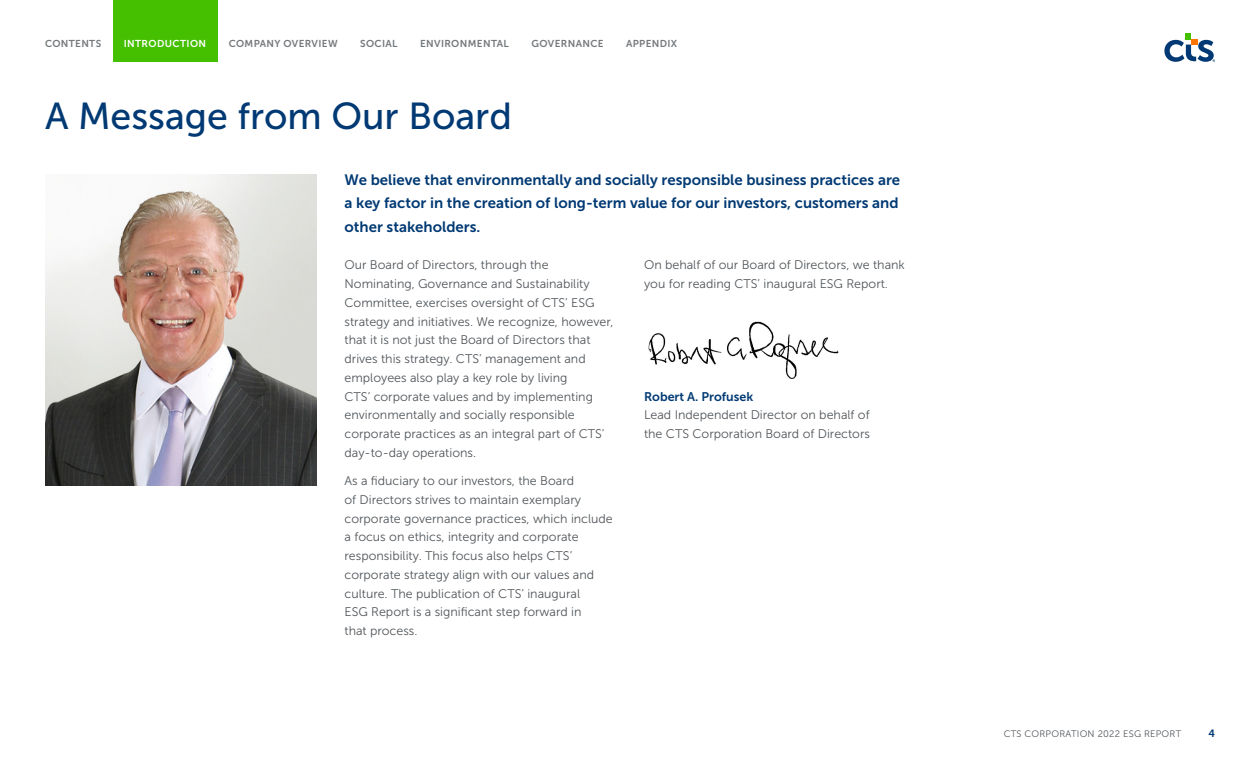
<style>
.page{position:relative;width:1260px;height:765px;background:#fff}
.page>*{position:absolute;margin:0;border:0;box-sizing:border-box;transform-origin:0 0}
.Heading_1_TOC_Listin{font:37.5px "Museo Sans 500";color:#003973}
.Intro_Text_3_Columns{font:15px/23.4px "Museo Sans 700";color:#003973;text-align:justify}
.Body_Text{font:12.5px/18.8px "Museo Sans 300";color:#51555a}
.t1{font:10.62px "Museo Sans 700";color:#003973}
.t2{font:10px "Museo Sans 700";letter-spacing:.035em;color:#75797c}
.t3{font:10px "Museo Sans 700";letter-spacing:.035em;color:#fff}
.t4{font:9.38px "Museo Sans 300";letter-spacing:.025em;color:#51555a}
.s1{font-family:"Museo Sans 700";color:#003973}
</style>
<div class="page">
<svg style="left:1164px;top:33px;width:51px;height:29px"></svg>
<div style="left:113px;top:0;width:104px;height:62px;background:#44c000"></div>
<img style="left:45px;top:174px;width:271px;height:312px">
<img style="left:648px;top:321px;width:191px;height:58px">
<p class="t2" style="left:45px;top:38px;width:58px">CONTENTS</p>
<p class="t3" style="left:124px;top:38px;width:84px">INTRODUCTION</p>
<p class="t2" style="left:229px;top:38px;width:110px">COMPANY OVERVIEW</p>
<p class="t2" style="left:360px;top:38px;width:39px">SOCIAL</p>
<p class="t2" style="left:420px;top:38px;width:90px">ENVIRONMENTAL</p>
<p class="t2" style="left:531px;top:38px;width:74px">GOVERNANCE</p>
<p class="t2" style="left:626px;top:38px;width:53px">APPENDIX</p>
<p class="Heading_1_TOC_Listin" style="left:45px;top:96px;width:468px">A Message from Our Board</p>
<p class="Intro_Text_3_Columns" style="left:345px;top:168px;width:557px">We believe that environmentally and socially responsible business practices are a key factor in the creation of long-term value for our investors, customers and other stakeholders.</p>
<p class="Body_Text" style="left:345px;top:256px;width:270px">Our Board of Directors, through the Nominating, Governance and Sustainability Committee, exercises oversight of CTS’ ESG strategy and initiatives. We recognize, however, that it is not just the Board of Directors that drives this strategy. CTS’ management and employees also play a key role by living<br>CTS’ corporate values and by implementing environmentally and socially responsible corporate practices as an integral part of CTS’ day-to-day operations.</p>
<p class="Body_Text" style="left:345px;top:471px;width:270px">As a fiduciary to our investors, the Board<br>of Directors strives to maintain exemplary corporate governance practices, which include a focus on ethics, integrity and corporate responsibility. This focus also helps CTS’ corporate strategy align with our values and culture. The publication of CTS’ inaugural<br>ESG Report is a significant step forward in<br>that process.</p>
<p class="Body_Text" style="left:644px;top:256px;width:262px">On behalf of our Board of Directors, we thank you for reading CTS’ inaugural ESG Report.</p>
<p class="Body_Text" style="left:644px;top:387px;width:228px"><span class="s1">Robert A. Profusek<br></span>Lead Independent Director on behalf of the CTS Corporation Board of Directors</p>
<p class="t4" style="left:1004px;top:729px;width:179px">CTS CORPORATION 2022 ESG REPORT</p>
<p class="t1" style="left:1208px;top:727px;width:8px">4</p>
</div>
